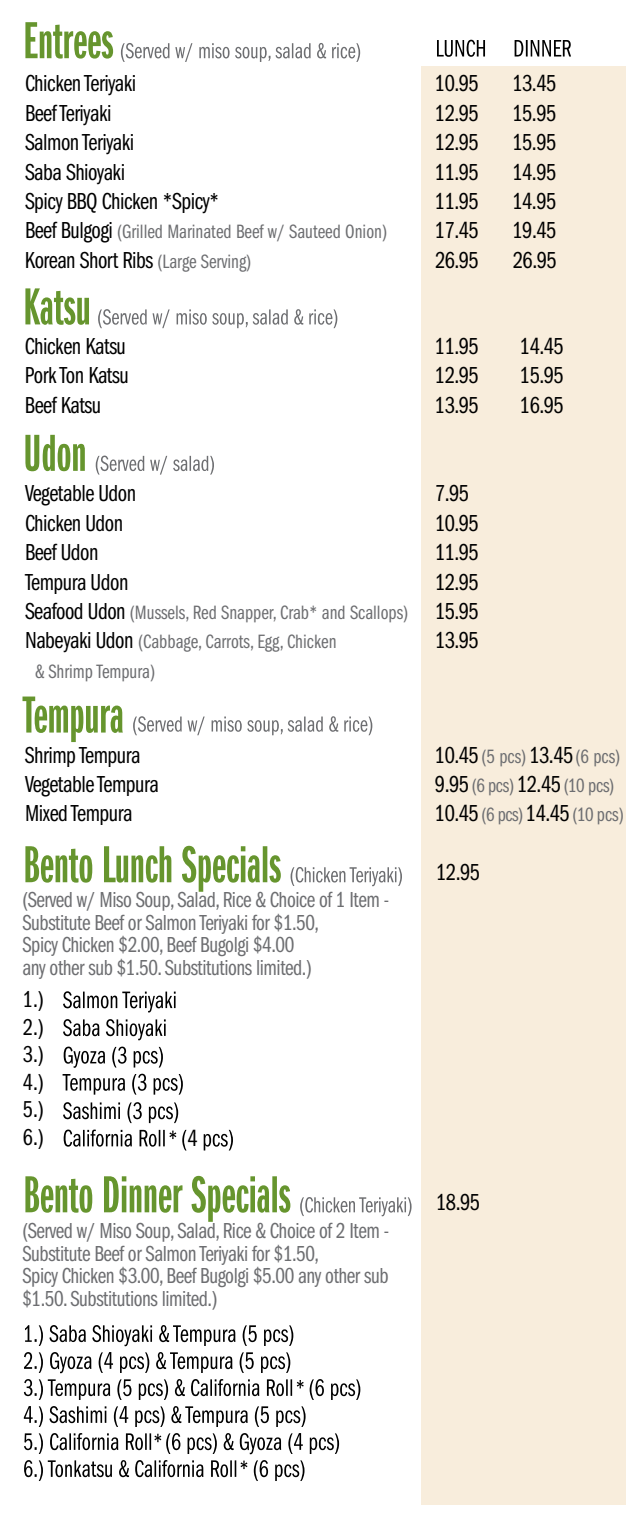
<style>
.page{position:relative;width:630px;height:1530px;background:#fff}
.page>*{position:absolute;margin:0;border:0;box-sizing:border-box;transform-origin:0 0}
.t1{font:24px "ITC Franklin Gothic Std Bk Cp";letter-spacing:-.02em;color:#000}
.t2{font:23.75px/27.5px "ITC Franklin Gothic Std Bk Cp";color:#000;text-align:justify}
.t3{font:22.5px/22.5px "ITC Franklin Gothic Std Bk Cp";letter-spacing:-.02em;color:#6d6e71}
.t4{font:20px/29.5px "ITC Franklin Gothic Std Bk Cp";color:#6d6e71}
.s1{font-size:24px;color:#000}
.s2{font-size:20px;color:#6d6e71}
</style>
<div class="page">
<div style="left:422px;top:66px;width:204px;height:1439px;background:#f8eddc"></div>
<svg style="left:121px;top:43px;width:239px;height:19px"></svg>
<svg style="left:25px;top:22px;width:88px;height:37px"></svg>
<svg style="left:437px;top:40px;width:134px;height:17px"></svg>
<svg style="left:24px;top:1406px;width:282px;height:21px"></svg>
<svg style="left:24px;top:1352px;width:266px;height:21px"></svg>
<svg style="left:25px;top:1325px;width:268px;height:21px"></svg>
<svg style="left:300px;top:1197px;width:112px;height:19px"></svg>
<svg style="left:25px;top:1176px;width:265px;height:46px"></svg>
<svg style="left:63px;top:1102px;width:115px;height:21px"></svg>
<svg style="left:63px;top:1074px;width:120px;height:21px"></svg>
<svg style="left:64px;top:1047px;width:99px;height:21px"></svg>
<svg style="left:63px;top:1019px;width:103px;height:21px"></svg>
<svg style="left:63px;top:991px;width:113px;height:21px"></svg>
<svg style="left:291px;top:867px;width:111px;height:19px"></svg>
<svg style="left:25px;top:846px;width:256px;height:46px"></svg>
<svg style="left:23px;top:697px;width:100px;height:45px"></svg>
<svg style="left:96px;top:456px;width:118px;height:19px"></svg>
<svg style="left:25px;top:435px;width:60px;height:36px"></svg>
<svg style="left:98px;top:309px;width:239px;height:19px"></svg>
<svg style="left:25px;top:288px;width:64px;height:37px"></svg>
<svg style="left:133px;top:716px;width:239px;height:19px"></svg>
<svg style="left:182px;top:1130px;width:51px;height:21px"></svg>
<svg style="left:64px;top:1130px;width:112px;height:17px"></svg>
<svg style="left:24px;top:1460px;width:223px;height:21px"></svg>
<svg style="left:24px;top:1379px;width:280px;height:21px"></svg>
<svg style="left:24px;top:1433px;width:315px;height:21px"></svg>
<svg style="left:254px;top:1460px;width:51px;height:21px"></svg>
<svg style="left:310px;top:1379px;width:50px;height:21px"></svg>
<p class="t1" style="left:25px;top:70px;width:113px">Chicken Teriyaki</p>
<p class="t1" style="left:435px;top:70px;width:45px">10.95</p>
<p class="t1" style="left:512px;top:70px;width:45px">13.45</p>
<p class="t1" style="left:25px;top:100px;width:88px">Beef Teriyaki</p>
<p class="t1" style="left:435px;top:100px;width:45px">12.95</p>
<p class="t1" style="left:512px;top:100px;width:45px">15.95</p>
<p class="t1" style="left:25px;top:129px;width:111px">Salmon Teriyaki</p>
<p class="t1" style="left:435px;top:129px;width:45px">12.95</p>
<p class="t1" style="left:512px;top:129px;width:45px">15.95</p>
<p class="t1" style="left:25px;top:159px;width:102px">Saba Shioyaki</p>
<p class="t1" style="left:435px;top:159px;width:45px">11.95</p>
<p class="t1" style="left:512px;top:159px;width:45px">14.95</p>
<p class="t1" style="left:25px;top:188px;width:196px">Spicy BBQ Chicken *Spicy*</p>
<p class="t1" style="left:435px;top:188px;width:45px">11.95</p>
<p class="t1" style="left:512px;top:188px;width:45px">14.95</p>
<p class="t4" style="left:25px;top:217px;width:364px"><span class="s1">Beef Bulgogi</span> (Grilled Marinated Beef w/ Sauteed Onion)</p>
<p class="t1" style="left:435px;top:217px;width:45px">17.45</p>
<p class="t1" style="left:513px;top:217px;width:45px">19.45</p>
<p class="t1" style="left:25px;top:247px;width:228px">Korean Short Ribs <span class="s2">(Large Serving)</span></p>
<p class="t1" style="left:435px;top:247px;width:45px">26.95</p>
<p class="t1" style="left:513px;top:247px;width:45px">26.95</p>
<p class="t1" style="left:25px;top:333px;width:103px">Chicken Katsu</p>
<p class="t1" style="left:435px;top:333px;width:45px">11.95</p>
<p class="t1" style="left:520px;top:333px;width:45px">14.45</p>
<p class="t1" style="left:25px;top:362px;width:105px">Pork Ton Katsu</p>
<p class="t1" style="left:435px;top:362px;width:45px">12.95</p>
<p class="t1" style="left:520px;top:362px;width:45px">15.95</p>
<p class="t1" style="left:25px;top:392px;width:78px">Beef Katsu</p>
<p class="t1" style="left:435px;top:392px;width:45px">13.95</p>
<p class="t1" style="left:520px;top:392px;width:45px">16.95</p>
<p class="t1" style="left:25px;top:480px;width:113px">Vegetable Udon</p>
<p class="t1" style="left:435px;top:480px;width:36px">7.95</p>
<p class="t1" style="left:25px;top:510px;width:100px">Chicken Udon</p>
<p class="t1" style="left:435px;top:510px;width:45px">10.95</p>
<p class="t1" style="left:25px;top:539px;width:75px">Beef Udon</p>
<p class="t1" style="left:435px;top:539px;width:45px">11.95</p>
<p class="t1" style="left:25px;top:569px;width:105px">Tempura Udon</p>
<p class="t1" style="left:435px;top:569px;width:45px">12.95</p>
<p class="t4" style="left:25px;top:598px;width:455px"><span class="s1">Seafood Udon</span> (Mussels, Red Snapper, Crab* and Scallops) <span class="s1">15.95<br>Nabeyaki Udon</span> (Cabbage, Carrots, Egg, Chicken</p>
<p class="t1" style="left:435px;top:627px;width:45px">13.95</p>
<p class="t4" style="left:35px;top:657px;width:122px">&amp; Shrimp Tempura)</p>
<p class="t1" style="left:25px;top:742px;width:117px">Shrimp Tempura</p>
<p class="t4" style="left:435px;top:742px;width:187px"><span class="s1">10.45</span> (5 pcs) <span class="s1">13.45</span> (6 pcs)</p>
<p class="t1" style="left:25px;top:771px;width:135px">Vegetable Tempura</p>
<p class="t4" style="left:435px;top:771px;width:181px"><span class="s1">9.95</span> (6 pcs) <span class="s1">12.45</span> (10 pcs)</p>
<p class="t1" style="left:25px;top:800px;width:109px">Mixed Tempura</p>
<p class="t4" style="left:435px;top:800px;width:190px"><span class="s1">10.45</span> (6 pcs) <span class="s1">14.45</span> (10 pcs)</p>
<p class="t1" style="left:436px;top:859px;width:45px">12.95</p>
<p class="t3" style="left:22px;top:889px;width:368px">(Served w/ Miso Soup, Salad, Rice &amp; Choice of 1 Item - Substitute Beef or Salmon Teriyaki for $1.50,<br>Spicy Chicken $2.00, Beef Bugolgi $4.00<br>any other sub $1.50. Substitutions limited.)</p>
<p class="t2" style="left:23px;top:986px;width:23px">1.)<br>2.)<br>3.)<br>4.)<br>5.)<br>6.)</p>
<p class="t1" style="left:188px;top:1125px;width:12px">4</p>
<p class="t3" style="left:22px;top:1220px;width:368px">(Served w/ Miso Soup, Salad, Rice &amp; Choice of 2 Item - Substitute Beef or Salmon Teriyaki for $1.50,<br>Spicy Chicken $3.00, Beef Bugolgi $5.00 any other sub $1.50. Substitutions limited.)</p>
<p class="t1" style="left:436px;top:1189px;width:45px">18.95</p>
</div>
